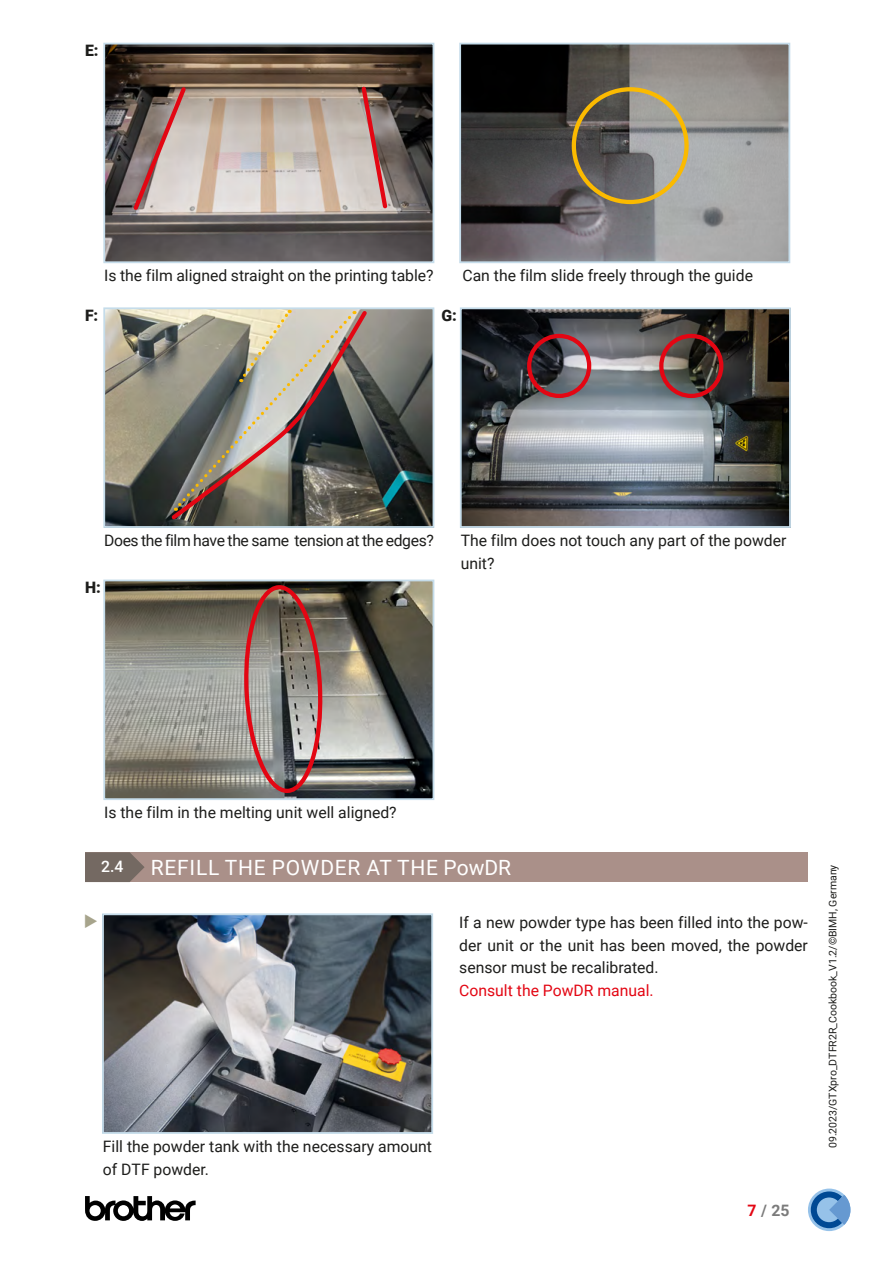
<style>
.page{position:relative;width:893px;height:1263px;background:#fff}
.page>*{position:absolute;margin:0;border:0;box-sizing:border-box;transform-origin:0 0}
.t1{font:21px "Roboto";letter-spacing:.035em;color:#fff}
.t2{font:15.75px/22.5px "Roboto";color:#1d1d1b}
.t3{font:15.75px "Roboto";letter-spacing:-.025em;color:#1d1d1b}
.t4{font:15.75px "Roboto";color:#e30613}
.t5{font:900 15.75px "Roboto";color:#1d1d1b}
.t6{font:700 15.75px "Roboto";color:#7b7b7b}
.t7{font:500 15.75px "Roboto";color:#fff}
.t8{font:10.5px "Roboto";color:#1d1d1b}
.s1{color:#e30613}
</style>
<div class="page">
<svg style="left:85px;top:1196px;width:111px;height:25px"></svg>
<svg style="left:808px;top:1188px;width:42px;height:43px"></svg>
<img style="left:105px;top:916px;width:325px;height:215px">
<div style="left:102px;top:913px;width:331px;height:221px;border:2px solid #c5dcea"></div>
<div style="left:85px;top:852px;width:723px;height:30px;background:#aa9089"></div>
<svg style="left:85px;top:852px;width:60px;height:30px;background:#7b6e67"></svg>
<img style="left:106px;top:310px;width:325px;height:215px">
<div style="left:103px;top:307px;width:331px;height:221px;border:2px solid #c5dcea"></div>
<img style="left:106px;top:582px;width:325px;height:215px">
<div style="left:103px;top:579px;width:331px;height:221px;border:2px solid #c5dcea"></div>
<img style="left:463px;top:310px;width:325px;height:215px">
<div style="left:460px;top:307px;width:331px;height:221px;border:2px solid #c5dcea"></div>
<img style="left:106px;top:46px;width:325px;height:214px">
<div style="left:103px;top:43px;width:331px;height:220px;border:2px solid #c5dcea"></div>
<svg style="left:130px;top:84px;width:59px;height:129px;background:#a18885"></svg>
<svg style="left:359px;top:84px;width:31px;height:127px;background:#aa8581"></svg>
<svg style="left:170px;top:309px;width:199px;height:212px;background:#888278"></svg>
<div style="left:527px;top:334px;width:64px;height:64px;border:4px solid #e30613;border-radius:50%"></div>
<div style="left:659px;top:334px;width:64px;height:64px;border:4px solid #e30613;border-radius:50%"></div>
<svg style="left:244px;top:584px;width:78px;height:211px;background:#8e746f"></svg>
<img style="left:462px;top:46px;width:325px;height:214px">
<div style="left:459px;top:43px;width:331px;height:220px;border:2px solid #c5dcea"></div>
<div style="left:572px;top:87px;width:117px;height:117px;border:4px solid #fbba00;border-radius:50%"></div>
<p class="t5" style="left:85px;top:40px;width:15px">E:</p>
<p class="t2" style="left:104px;top:264px;width:331px">Is the film aligned straight on the printing table?</p>
<p class="t2" style="left:462px;top:264px;width:292px">Can the film slide freely through the guide</p>
<p class="t5" style="left:85px;top:304px;width:15px">F:</p>
<p class="t5" style="left:442px;top:304px;width:17px">G:</p>
<p class="t3" style="left:104px;top:529px;width:331px">Does the film have the same tension at the edges?</p>
<p class="t2" style="left:461px;top:529px;width:327px">The film does not touch any part of the powder unit?</p>
<p class="t5" style="left:85px;top:576px;width:17px">H:</p>
<p class="t2" style="left:104px;top:801px;width:294px">Is the film in the melting unit well aligned?</p>
<p class="t7" style="left:101px;top:856px;width:24px">2.4</p>
<h1 class="t1" style="left:151px;top:853px;width:362px">REFILL THE POWDER AT THE PowDR</h1>
<p class="t2" style="left:459px;top:910px;width:350px;text-align:justify">If a new powder type has been filled into the pow&shy;der unit or the unit has been moved, the powder sensor must be recalibrated.</p>
<p class="t4" style="left:459px;top:979px;width:196px">Consult the PowDR manual.</p>
<p class="t2" style="left:103px;top:1134px;width:331px">Fill the powder tank with the necessary amount of DTF powder.</p>
<p class="t6" style="left:747px;top:1199px;width:44px"><span class="s1">7</span> / 25</p>
<p class="t8" style="left:825px;top:1148px;width:285px;rotate:-90deg">09.2023/GTXpro_DTFR2R_Cookbook_V1.2/©BIMH, Germany</p>
</div>
